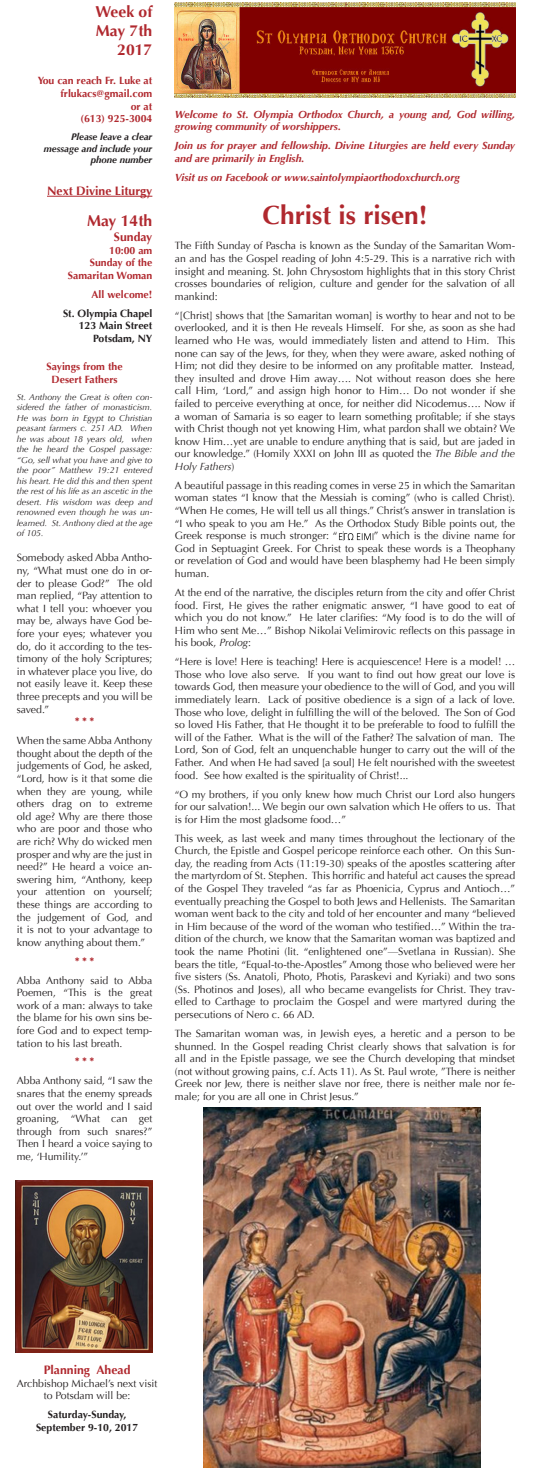
<style>
.page{position:relative;width:536px;height:1470px;background:#fff}
.page>*{position:absolute;margin:0;border:0;box-sizing:border-box;transform-origin:0 0}
.t1{font:700 26.25px "Optima";color:#b0282e}
.t2{font:700 15.75px "Optima";color:#b0282e}
.t3{font:700 12.25px "Optima";color:#b0282e}
.t4{font:10.5px/12.6px "Optima";color:#231f20;text-align:justify}
.t5{font:italic 700 10.5px/12.6px "Optima";color:#b0282e}
.t6{font:700 10.5px "Optima";color:#b0282e}
.t7{font:700 10.5px "Optima";color:#231f20}
.t8{font:900 10.5px "Optima";color:#b0282e}
.t9{font:italic 700 9.62px/11.5px "Optima";color:#231f20;text-align:right}
.t10{font:italic 8.75px/10.5px "Optima";color:#231f20;text-align:justify}
.s1{font-style:italic}
</style>
<div class="page">
<img style="left:175px;top:3px;width:340px;height:94px">
<hr style="left:47px;top:196px;width:105px;height:1px;background:#b0282e">
<img style="left:339px;top:532px;width:34px;height:9px">
<img style="left:16px;top:1181px;width:136px;height:172px">
<img style="left:203px;top:1108px;width:277px;height:360px">
<p class="t2" style="left:95px;top:3px;width:58px">Week of</p>
<p class="t2" style="left:96px;top:22px;width:58px">May 7th</p>
<p class="t2" style="left:117px;top:40px;width:37px">2017</p>
<p class="t6" style="left:38px;top:75px;width:116px">You can reach Fr. Luke at</p>
<p class="t6" style="left:61px;top:87px;width:93px">frlukacs@gmail.com</p>
<p class="t6" style="left:131px;top:100px;width:23px">or at</p>
<p class="t6" style="left:80px;top:112px;width:73px">(613) 925-3004</p>
<p class="t9" style="left:71px;top:131px;width:83px">Please leave a clear</p>
<p class="t9" style="left:44px;top:143px;width:110px">message and include your phone number</p>
<p class="t3" style="left:47px;top:184px;width:107px">Next Divine Liturgy</p>
<p class="t2" style="left:87px;top:212px;width:67px">May 14th</p>
<p class="t3" style="left:114px;top:230px;width:40px">Sunday</p>
<p class="t6" style="left:109px;top:244px;width:45px">10:00 am</p>
<p class="t6" style="left:90px;top:257px;width:64px">Sunday of the</p>
<p class="t6" style="left:68px;top:269px;width:86px">Samaritan Woman</p>
<p class="t6" style="left:92px;top:288px;width:62px">All welcome!</p>
<p class="t7" style="left:63px;top:307px;width:91px">St. Olympia Chapel</p>
<p class="t7" style="left:79px;top:320px;width:75px">123 Main Street</p>
<p class="t7" style="left:93px;top:332px;width:61px">Potsdam, NY</p>
<p class="t6" style="left:47px;top:361px;width:77px">Sayings from the</p>
<p class="t6" style="left:52px;top:373px;width:67px">Desert Fathers</p>
<p class="t10" style="left:17px;top:392px;width:137px">St. Anthony the Great is often con&shy;sidered the father of monasticism.<br>He was born in Egypt to Christian peasant farmers c. 251 AD. When he was about 18 years old, when the he heard the Gospel passage: “Go, sell what you have and give to the poor” Matthew 19:21 entered his heart. He did this and then spent the rest of his life as an ascetic in the desert. His wisdom was deep and renowned even though he was un&shy;learned. St. Anthony died at the age of 105.</p>
<p class="t4" style="left:17px;top:552px;width:137px">Somebody asked Abba Antho&shy;ny, “What must one do in or&shy;der to please God?” The old man replied, “Pay attention to what I tell you: whoever you may be, always have God be&shy;fore your eyes; whatever you do, do it according to the tes&shy;timony of the holy Scriptures; in whatever place you live, do not easily leave it. Keep these three precepts and you will be saved.”</p>
<p class="t8" style="left:75px;top:715px;width:21px">* * *</p>
<p class="t4" style="left:17px;top:734px;width:137px">When the same Abba Anthony thought about the depth of the judgements of God, he asked, “Lord, how is it that some die when they are young, while others drag on to extreme old age? Why are there those who are poor and those who are rich? Why do wicked men prosper and why are the just in need?” He heard a voice an&shy;swering him, “Anthony, keep your attention on yourself; these things are according to the judgement of God, and it is not to your advantage to know anything about them.”</p>
<p class="t8" style="left:75px;top:955px;width:21px">* * *</p>
<p class="t4" style="left:17px;top:974px;width:137px">Abba Anthony said to Abba Poemen, “This is the great work of a man: always to take the blame for his own sins be&shy;fore God and to expect temp&shy;tation to his last breath.</p>
<p class="t8" style="left:75px;top:1055px;width:21px">* * *</p>
<p class="t4" style="left:17px;top:1075px;width:137px">Abba Anthony said, “I saw the snares that the enemy spreads out over the world and I said groaning, “What can get through from such snares?” Then I heard a voice saying to me, ‘Humility.’”</p>
<p class="t5" style="left:175px;top:108px;width:341px">Welcome to St. Olympia Orthodox Church, a young and, God willing, growing community of worshippers.</p>
<p class="t5" style="left:175px;top:139px;width:341px">Join us for prayer and fellowship. Divine Liturgies are held every Sunday and are primarily in English.</p>
<p class="t5" style="left:175px;top:171px;width:286px">Visit us on Facebook or www.saintolympiaorthodoxchurch.org</p>
<p class="t1" style="left:262px;top:200px;width:166px">Christ is risen!</p>
<p class="t4" style="left:175px;top:240px;width:341px">The Fifth Sunday of Pascha is known as the Sunday of the Samaritan Wom&shy;an and has the Gospel reading of John 4:5-29. This is a narrative rich with insight and meaning. St. John Chrysostom highlights that in this story Christ crosses boundaries of religion, culture and gender for the salvation of all mankind:</p>
<p class="t4" style="left:175px;top:309px;width:341px">“[Christ] shows that [the Samaritan woman] is worthy to hear and not to be overlooked, and it is then He reveals Himself. For she, as soon as she had learned who He was, would immediately listen and attend to Him. This none can say of the Jews, for they, when they were aware, asked nothing of Him; not did they desire to be informed on any profitable matter. Instead, they insulted and drove Him away…. Not without reason does she here call Him, ‘Lord,” and assign high honor to Him… Do not wonder if she failed to perceive everything at once, for neither did Nicodemus…. Now if a woman of Samaria is so eager to learn something profitable; if she stays with Christ though not yet knowing Him, what pardon shall we obtain? We know Him…yet are unable to endure anything that is said, but are jaded in our knowledge.” (Homily XXXI on John III as quoted the <span class="s1">The Bible and the Holy Fathers</span>)</p>
<p class="t4" style="left:175px;top:479px;width:341px">A beautiful passage in this reading comes in verse 25 in which the Samaritan woman states “I know that the Messiah is coming” (who is called Christ). “When He comes, He will tell us all things.” Christ’s answer in translation is “I who speak to you am He.” As the Orthodox Study Bible points out, the Greek response is much stronger: “</p>
<p class="t4" style="left:175px;top:529px;width:341px;text-indent:199px">” which is the divine name for God in Septuagint Greek. For Christ to speak these words is a Theophany or revelation of God and would have been blasphemy had He been simply human.</p>
<p class="t4" style="left:175px;top:586px;width:341px">At the end of the narrative, the disciples return from the city and offer Christ food. First, He gives the rather enigmatic answer, “I have good to eat of which you do not know.” He later clarifies: “My food is to do the will of Him who sent Me…” Bishop Nikolai Velimirovic reflects on this passage in his book, <span class="s1">Prolog</span>:</p>
<p class="t4" style="left:175px;top:655px;width:341px">“Here is love! Here is teaching! Here is acquiescence! Here is a model! … Those who love also serve. If you want to find out how great our love is towards God, then measure your obedience to the will of God, and you will immediately learn. Lack of positive obedience is a sign of a lack of love.<br>Those who love, delight in fulfilling the will of the beloved. The Son of God so loved His Father, that He thought it to be preferable to food to fulfill the will of the Father. What is the will of the Father? The salvation of man. The Lord, Son of God, felt an unquenchable hunger to carry out the will of the Father. And when He had saved [a soul] He felt nourished with the sweetest food. See how exalted is the spirituality of Christ!...</p>
<p class="t4" style="left:175px;top:788px;width:341px">“O my brothers, if you only knew how much Christ our Lord also hungers for our salvation!... We begin our own salvation which He offers to us. That is for Him the most gladsome food…”</p>
<p class="t4" style="left:175px;top:832px;width:341px">This week, as last week and many times throughout the lectionary of the Church, the Epistle and Gospel pericope reinforce each other. On this Sun&shy;day, the reading from Acts (11:19-30) speaks of the apostles scattering after the martyrdom of St. Stephen. This horrific and hateful act causes the spread of the Gospel They traveled “as far as Phoenicia, Cyprus and Antioch…” eventually preaching the Gospel to both Jews and Hellenists. The Samaritan woman went back to the city and told of her encounter and many “believed in Him because of the word of the woman who testified…” Within the tra&shy;dition of the church, we know that the Samaritan woman was baptized and took the name Photini (lit. “enlightened one”—Svetlana in Russian). She bears the title, “Equal-to-the-Apostles” Among those who believed were her five sisters (Ss. Anatoli, Photo, Photis, Paraskevi and Kyriaki) and two sons (Ss. Photinos and Joses), all who became evangelists for Christ. They trav&shy;elled to Carthage to proclaim the Gospel and were martyred during the persecutions of Nero c. 66 AD.</p>
<p class="t4" style="left:175px;top:1027px;width:341px">The Samaritan woman was, in Jewish eyes, a heretic and a person to be shunned. In the Gospel reading Christ clearly shows that salvation is for all and in the Epistle passage, we see the Church developing that mindset (not without growing pains, c.f. Acts 11). As St. Paul wrote, ”There is neither Greek nor Jew, there is neither slave nor free, there is neither male nor fe&shy;male; for you are all one in Christ Jesus.”</p>
<p class="t3" style="left:44px;top:1363px;width:88px">Planning Ahead</p>
<p class="t4" style="left:17px;top:1377px;width:142px;text-align:center">Archbishop Michael’s next visit to Potsdam will be:</p>
<p class="t7" style="left:48px;top:1409px;width:80px">Saturday-Sunday,</p>
<p class="t7" style="left:36px;top:1421px;width:104px">September 9-10, 2017</p>
</div>
